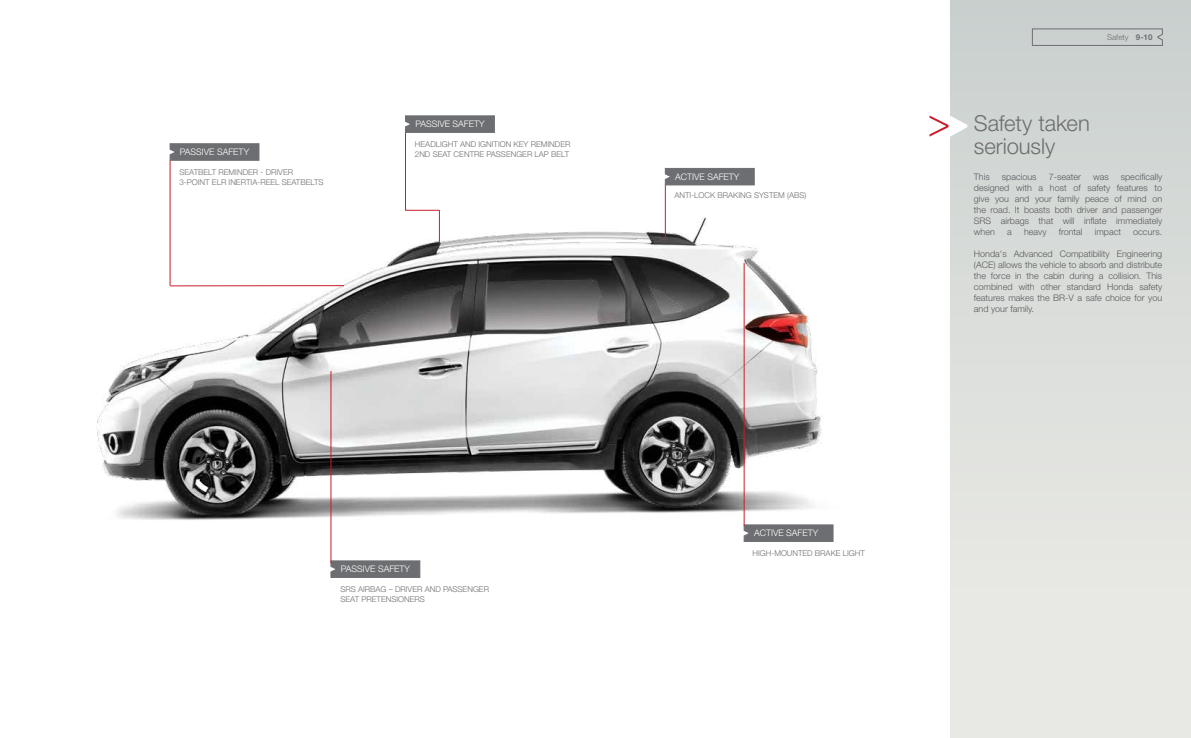
<style>
.page{position:relative;width:1191px;height:738px;background:#fff}
.page>*{position:absolute;margin:0;border:0;box-sizing:border-box;transform-origin:0 0}
.t1{font:300 22px/23px "Helvetica Neue LT Std";letter-spacing:-.005em;color:#6d6e71}
.t2{font:300 9px/11px "Helvetica Neue LT Std";color:#58595b;text-align:justify}
.t3{font:300 9px "Helvetica Neue LT Std";color:#fff}
.t4{font:300 8px/10px "Helvetica Neue LT Std";color:#6d6e71}
.s1{font-weight:700}
</style>
<div class="page">
<svg style="left:950px;top:0;width:241px;height:737px;background:#dbdedb"></svg>
<svg style="left:929px;top:115px;width:19px;height:21px"></svg>
<div style="left:1032px;top:29px;width:100px;height:17px;border:1px solid #6d6e71"></div>
<svg style="left:1131px;top:28px;width:31px;height:18px"></svg>
<img style="left:97px;top:210px;width:737px;height:315px">
<svg style="left:330px;top:560px;width:90px;height:17px;background:#727275"></svg>
<hr style="left:405px;top:132px;width:1px;height:78px;background:#c6202a">
<hr style="left:170px;top:160px;width:1px;height:125px;background:#c6202a">
<div style="left:665px;top:168px;width:89px;height:17px;background:#6d6e71"></div>
<svg style="left:743px;top:524px;width:90px;height:17px;background:#727376"></svg>
<hr style="left:744px;top:263px;width:1px;height:262px;background:#c6202a">
<hr style="left:170px;top:285px;width:174px;height:1px;background:#c6202a">
<svg style="left:170px;top:143px;width:89px;height:18px;background:#707174"></svg>
<svg style="left:405px;top:115px;width:90px;height:18px;background:#717275"></svg>
<hr style="left:331px;top:371px;width:1px;height:192px;background:#c6202a">
<hr style="left:439px;top:210px;width:1px;height:33px;background:#c6202a">
<hr style="left:405px;top:210px;width:35px;height:1px;background:#c6202a">
<hr style="left:665px;top:185px;width:1px;height:57px;background:#c6202a">
<p class="t3" style="left:180px;top:146px;width:71px">PASSIVE SAFETY</p>
<p class="t3" style="left:415px;top:118px;width:71px">PASSIVE SAFETY</p>
<p class="t4" style="left:415px;top:139px;width:157px">HEADLIGHT AND IGNITION KEY REMINDER<br>2ND SEAT CENTRE PASSENGER LAP BELT</p>
<p class="t4" style="left:179px;top:167px;width:146px">SEATBELT REMINDER - DRIVER<br>3-POINT ELR INERTIA-REEL SEATBELTS</p>
<p class="t3" style="left:675px;top:171px;width:66px">ACTIVE SAFETY</p>
<p class="t4" style="left:674px;top:190px;width:133px">ANTI-LOCK BRAKING SYSTEM (ABS)</p>
<p class="t3" style="left:754px;top:527px;width:66px">ACTIVE SAFETY</p>
<p class="t3" style="left:341px;top:563px;width:71px">PASSIVE SAFETY</p>
<p class="t4" style="left:340px;top:583px;width:150px">SRS AIRBAG – DRIVER AND PASSENGER<br>SEAT PRETENSIONERS</p>
<p class="t4" style="left:752px;top:547px;width:114px">HIGH-MOUNTED BRAKE LIGHT</p>
<p class="t4" style="left:1107px;top:31px;width:47px">Safety <span class="s1">9-10</span></p>
<h1 class="t1" style="left:974px;top:111px;width:117px">Safety taken seriously</h1>
<p class="t2" style="left:974px;top:170px;width:17px">This</p>
<p class="t2" style="left:1002px;top:170px;width:36px">spacious</p>
<p class="t2" style="left:1048px;top:170px;width:34px">7-seater</p>
<p class="t2" style="left:1093px;top:170px;width:17px">was</p>
<p class="t2" style="left:974px;top:170px;width:190px;text-indent:147px">specifically designed with a host of safety features to give you and your family peace of mind on the road. It boasts both driver and passenger SRS airbags that will inflate immediately when</p>
<p class="t2" style="left:1007px;top:225px;width:6px">a</p>
<p class="t2" style="left:1024px;top:225px;width:24px">heavy</p>
<p class="t2" style="left:1058px;top:225px;width:25px">frontal</p>
<p class="t2" style="left:1094px;top:225px;width:28px">impact</p>
<p class="t2" style="left:1133px;top:225px;width:30px">occurs.</p>
<p class="t2" style="left:974px;top:247px;width:190px">Honda's Advanced Compatibility Engineering (ACE) allows the vehicle to absorb and distribute the force in the cabin during a collision. This combined with other standard Honda safety features makes the BR-V a safe choice for you and your family.</p>
</div>
